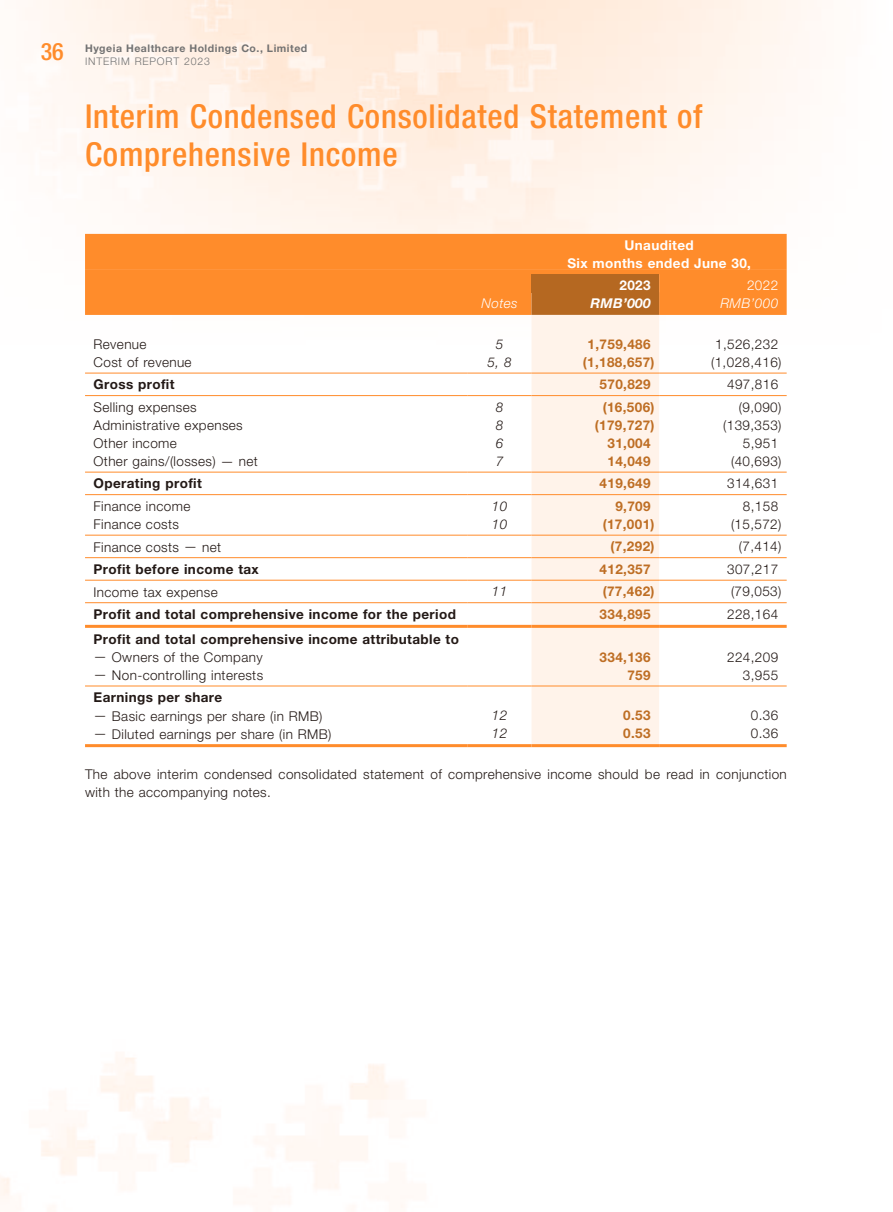
<style>
.page{position:relative;width:893px;height:1212px;background:#fff}
.page>*{position:absolute;margin:0;border:0;box-sizing:border-box;transform-origin:0 0}
.t1{font:500 condensed 33px/37.5px "Helvetica Neue LT Std";letter-spacing:.025em;color:#ff8c2b}
.t2{font:500 condensed 24px "Helvetica Neue LT Std";color:#ff8c2b}
.t3{font:300 13.5px/18px "Helvetica Neue LT Std";letter-spacing:.03em;color:#231916}
.t4{font:700 13.5px "Helvetica Neue LT Std";letter-spacing:.03em;color:#231916}
.t5{font:700 13.5px "Helvetica Neue LT Std";letter-spacing:.03em;color:#be6e24}
.t6{font:700 13.5px/18px "Helvetica Neue LT Std";letter-spacing:.03em;color:#fff;text-align:center}
.t7{font:italic 300 13.5px "Helvetica Neue LT Std";letter-spacing:.03em;color:#231916}
.t8{font:italic 300 13.5px "Helvetica Neue LT Std";letter-spacing:.03em;color:#fff}
.t9{font:italic 700 13.5px "Helvetica Neue LT Std";letter-spacing:.03em;color:#fff}
.t10{font:300 13.5px "Helvetica Neue LT Std";color:#fff}
.t11{font:700 10.5px "Helvetica Neue LT Std";letter-spacing:.05em;color:#727272}
.t12{font:300 10.5px "Helvetica Neue LT Std";letter-spacing:.08em;color:#727272}
</style>
<div class="page">
<svg style="left:85px;top:234px;width:702px;height:81px;background:#f8882a"></svg>
<div style="left:531px;top:315px;width:128px;height:429px;background:#fff3ea"></div>
<hr style="left:85px;top:373px;width:383px;height:1px;background:#ff8c2b">
<hr style="left:468px;top:373px;width:63px;height:1px;background:#ff8c2b">
<hr style="left:531px;top:373px;width:128px;height:1px;background:#ff8c2b">
<hr style="left:659px;top:373px;width:128px;height:1px;background:#ff8c2b">
<hr style="left:85px;top:395px;width:383px;height:1px;background:#ff8c2b">
<hr style="left:468px;top:395px;width:63px;height:1px;background:#ff8c2b">
<hr style="left:531px;top:395px;width:128px;height:1px;background:#ff8c2b">
<hr style="left:659px;top:395px;width:128px;height:1px;background:#ff8c2b">
<hr style="left:85px;top:472px;width:383px;height:1px;background:#ff8c2b">
<hr style="left:468px;top:472px;width:63px;height:1px;background:#ff8c2b">
<hr style="left:531px;top:472px;width:128px;height:1px;background:#ff8c2b">
<hr style="left:659px;top:472px;width:128px;height:1px;background:#ff8c2b">
<hr style="left:85px;top:494px;width:383px;height:1px;background:#ff8c2b">
<hr style="left:468px;top:494px;width:63px;height:1px;background:#ff8c2b">
<hr style="left:531px;top:494px;width:128px;height:1px;background:#ff8c2b">
<hr style="left:659px;top:494px;width:128px;height:1px;background:#ff8c2b">
<hr style="left:85px;top:535px;width:383px;height:1px;background:#ff8c2b">
<hr style="left:468px;top:535px;width:63px;height:1px;background:#ff8c2b">
<hr style="left:531px;top:535px;width:128px;height:1px;background:#ff8c2b">
<hr style="left:659px;top:535px;width:128px;height:1px;background:#ff8c2b">
<hr style="left:85px;top:557px;width:383px;height:1px;background:#ff8c2b">
<hr style="left:468px;top:557px;width:63px;height:1px;background:#ff8c2b">
<hr style="left:531px;top:557px;width:128px;height:1px;background:#ff8c2b">
<hr style="left:659px;top:557px;width:128px;height:1px;background:#ff8c2b">
<hr style="left:85px;top:580px;width:383px;height:1px;background:#ff8c2b">
<hr style="left:468px;top:580px;width:63px;height:1px;background:#ff8c2b">
<hr style="left:531px;top:580px;width:128px;height:1px;background:#ff8c2b">
<hr style="left:659px;top:580px;width:128px;height:1px;background:#ff8c2b">
<hr style="left:85px;top:602px;width:383px;height:1px;background:#ff8c2b">
<hr style="left:468px;top:602px;width:63px;height:1px;background:#ff8c2b">
<hr style="left:531px;top:602px;width:128px;height:1px;background:#ff8c2b">
<hr style="left:659px;top:602px;width:128px;height:1px;background:#ff8c2b">
<hr style="left:85px;top:625px;width:383px;height:3px;background:#ff8c2b">
<hr style="left:468px;top:625px;width:63px;height:3px;background:#ff8c2b">
<hr style="left:531px;top:625px;width:128px;height:3px;background:#ff8c2b">
<hr style="left:659px;top:625px;width:128px;height:3px;background:#ff8c2b">
<hr style="left:85px;top:686px;width:383px;height:1px;background:#ff8c2b">
<hr style="left:468px;top:686px;width:63px;height:1px;background:#ff8c2b">
<hr style="left:531px;top:686px;width:128px;height:1px;background:#ff8c2b">
<hr style="left:659px;top:686px;width:128px;height:1px;background:#ff8c2b">
<hr style="left:85px;top:744px;width:383px;height:3px;background:#ff8c2b">
<hr style="left:468px;top:744px;width:63px;height:3px;background:#ff8c2b">
<hr style="left:531px;top:744px;width:128px;height:3px;background:#ff8c2b">
<hr style="left:659px;top:744px;width:128px;height:3px;background:#ff8c2b">
<h2 class="t2" style="left:41px;top:38px;width:25px">36</h2>
<p class="t11" style="left:85px;top:41px;width:224px">Hygeia Healthcare Holdings Co., Limited</p>
<p class="t12" style="left:85px;top:55px;width:126px">INTERIM REPORT 2023</p>
<h1 class="t1" style="left:85px;top:97px;width:619px">Interim Condensed Consolidated Statement of<br>Comprehensive Income</h1>
<p class="t6" style="left:567px;top:235px;width:185px">Unaudited<br>Six months ended June 30,</p>
<p class="t6" style="left:619px;top:276px;width:33px">2023</p>
<p class="t10" style="left:747px;top:277px;width:33px">2022</p>
<p class="t8" style="left:482px;top:295px;width:38px">Notes</p>
<p class="t9" style="left:590px;top:295px;width:62px">RMB’000</p>
<p class="t8" style="left:720px;top:295px;width:59px">RMB’000</p>
<p class="t3" style="left:94px;top:335px;width:55px">Revenue</p>
<p class="t7" style="left:496px;top:336px;width:9px">5</p>
<p class="t5" style="left:588px;top:335px;width:65px">1,759,486</p>
<p class="t3" style="left:715px;top:335px;width:65px">1,526,232</p>
<p class="t3" style="left:94px;top:353px;width:100px">Cost of revenue</p>
<p class="t7" style="left:488px;top:354px;width:26px">5, 8</p>
<p class="t5" style="left:583px;top:353px;width:73px">(1,188,657)</p>
<p class="t3" style="left:711px;top:352px;width:72px">(1,028,416)</p>
<p class="t4" style="left:94px;top:376px;width:83px">Gross profit</p>
<p class="t5" style="left:600px;top:376px;width:53px">570,829</p>
<p class="t3" style="left:727px;top:375px;width:53px">497,816</p>
<p class="t3" style="left:94px;top:398px;width:105px">Selling expenses</p>
<p class="t7" style="left:496px;top:399px;width:9px">8</p>
<p class="t5" style="left:603px;top:398px;width:53px">(16,506)</p>
<p class="t3" style="left:739px;top:398px;width:44px">(9,090)</p>
<p class="t3" style="left:94px;top:416px;width:151px">Administrative expenses</p>
<p class="t7" style="left:496px;top:417px;width:9px">8</p>
<p class="t5" style="left:595px;top:416px;width:61px">(179,727)</p>
<p class="t3" style="left:723px;top:416px;width:60px">(139,353)</p>
<p class="t3" style="left:94px;top:434px;width:85px">Other income</p>
<p class="t7" style="left:496px;top:435px;width:9px">6</p>
<p class="t5" style="left:607px;top:434px;width:45px">31,004</p>
<p class="t3" style="left:743px;top:434px;width:37px">5,951</p>
<p class="t3" style="left:94px;top:452px;width:166px">Other gains/(losses) — net</p>
<p class="t7" style="left:496px;top:453px;width:9px">7</p>
<p class="t5" style="left:607px;top:452px;width:45px">14,049</p>
<p class="t3" style="left:731px;top:452px;width:52px">(40,693)</p>
<p class="t4" style="left:94px;top:475px;width:110px">Operating profit</p>
<p class="t5" style="left:600px;top:475px;width:53px">419,649</p>
<p class="t3" style="left:727px;top:474px;width:53px">314,631</p>
<p class="t3" style="left:94px;top:497px;width:98px">Finance income</p>
<p class="t7" style="left:492px;top:498px;width:17px">10</p>
<p class="t5" style="left:615px;top:497px;width:37px">9,709</p>
<p class="t3" style="left:743px;top:497px;width:37px">8,158</p>
<p class="t3" style="left:94px;top:515px;width:87px">Finance costs</p>
<p class="t7" style="left:492px;top:516px;width:17px">10</p>
<p class="t5" style="left:603px;top:515px;width:53px">(17,001)</p>
<p class="t3" style="left:731px;top:515px;width:52px">(15,572)</p>
<p class="t3" style="left:94px;top:538px;width:129px">Finance costs — net</p>
<p class="t5" style="left:611px;top:538px;width:46px">(7,292)</p>
<p class="t3" style="left:739px;top:537px;width:44px">(7,414)</p>
<p class="t4" style="left:94px;top:561px;width:167px">Profit before income tax</p>
<p class="t5" style="left:600px;top:561px;width:53px">412,357</p>
<p class="t3" style="left:727px;top:560px;width:53px">307,217</p>
<p class="t3" style="left:94px;top:583px;width:126px">Income tax expense</p>
<p class="t7" style="left:492px;top:583px;width:17px">11</p>
<p class="t5" style="left:603px;top:583px;width:53px">(77,462)</p>
<p class="t3" style="left:731px;top:582px;width:52px">(79,053)</p>
<p class="t4" style="left:94px;top:606px;width:364px">Profit and total comprehensive income for the period</p>
<p class="t5" style="left:600px;top:606px;width:53px">334,895</p>
<p class="t3" style="left:727px;top:605px;width:53px">228,164</p>
<p class="t4" style="left:94px;top:630px;width:367px">Profit and total comprehensive income attributable to</p>
<p class="t3" style="left:94px;top:648px;width:171px">— Owners of the Company</p>
<p class="t5" style="left:600px;top:648px;width:53px">334,136</p>
<p class="t3" style="left:727px;top:647px;width:53px">224,209</p>
<p class="t3" style="left:94px;top:666px;width:171px">— Non-controlling interests</p>
<p class="t5" style="left:627px;top:666px;width:25px">759</p>
<p class="t3" style="left:743px;top:665px;width:37px">3,955</p>
<p class="t4" style="left:94px;top:689px;width:130px">Earnings per share</p>
<p class="t3" style="left:94px;top:706px;width:230px">— Basic earnings per share (in RMB)</p>
<p class="t7" style="left:492px;top:707px;width:17px">12</p>
<p class="t5" style="left:623px;top:707px;width:29px">0.53</p>
<p class="t3" style="left:751px;top:706px;width:29px">0.36</p>
<p class="t3" style="left:94px;top:724px;width:239px">— Diluted earnings per share (in RMB)</p>
<p class="t7" style="left:492px;top:725px;width:17px">12</p>
<p class="t5" style="left:623px;top:725px;width:29px">0.53</p>
<p class="t3" style="left:751px;top:724px;width:29px">0.36</p>
<p class="t3" style="left:85px;top:764px;width:703px">The above interim condensed consolidated statement of comprehensive income should be read in conjunction with the accompanying notes.</p>
</div>
